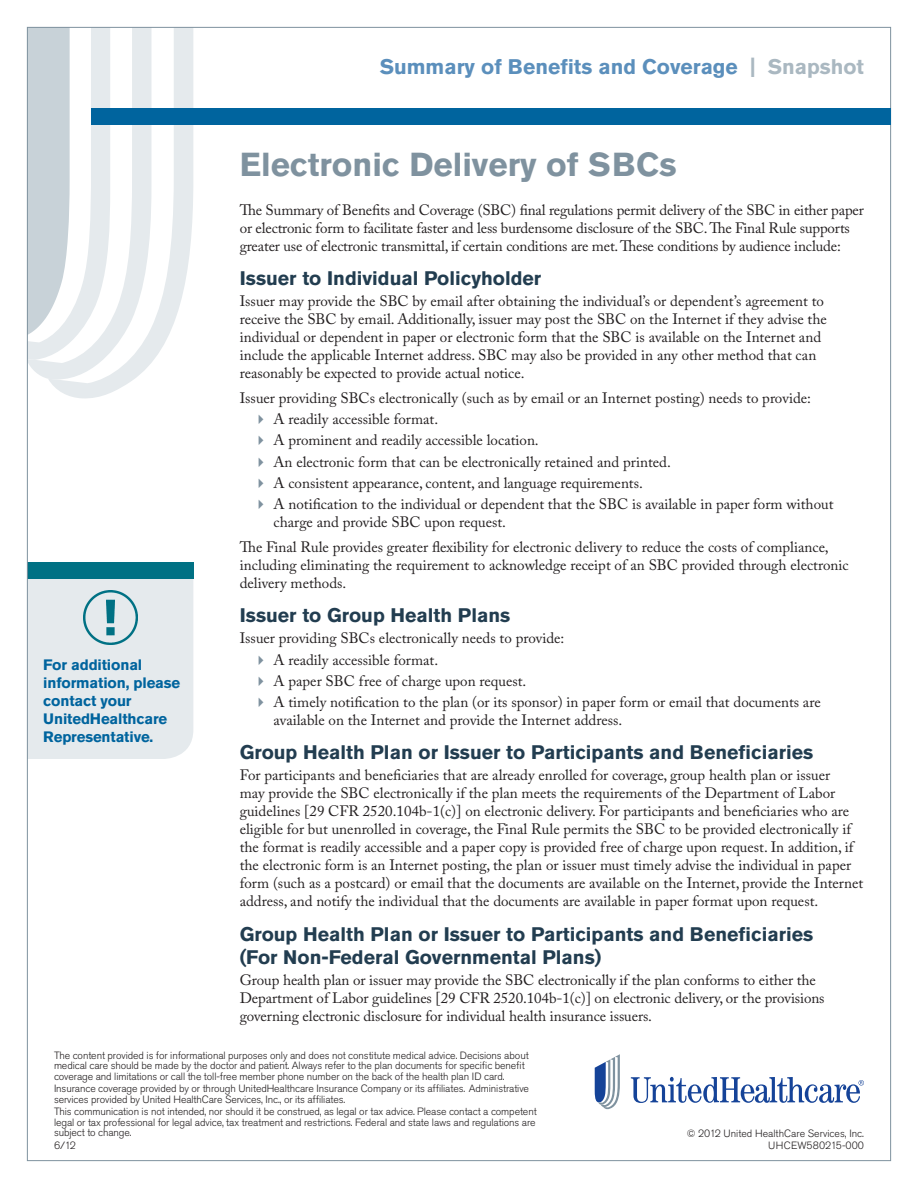
<style>
.page{position:relative;width:918px;height:1188px;background:#fff}
.page>*{position:absolute;margin:0;border:0;box-sizing:border-box;transform-origin:0 0}
.t1{font:700 33px "Akzidenz Grotesk Std";color:#7f929f}
.t2{font:700 21px "Akzidenz Grotesk Std";color:#5b8fbc}
.t3{font:700 19.5px/23.4px "Akzidenz Grotesk Std";color:#223d50}
.t4{font:15px/18px "Adobe Caslon Pro";color:#231f20}
.t5{font:700 15px/18px "Akzidenz Grotesk Std";letter-spacing:-.01em;color:#00649e}
.t6{font:300 10.5px/10.5px "Akzidenz Grotesk Std";letter-spacing:-.01em;color:#231f20}
.s1{color:#aab8c1}
</style>
<div class="page">
<svg style="left:631px;top:1077px;width:233px;height:26px"></svg>
<svg style="left:595px;top:1054px;width:25px;height:55px"></svg>
<div style="left:29px;top:578px;width:164px;height:181px;background:#e5eaed"></div>
<div style="left:27px;top:562px;width:166px;height:16px;background:#007184"></div>
<img style="left:83px;top:590px;width:54px;height:54px">
<svg style="left:48px;top:29px;width:145px;height:370px"></svg>
<svg style="left:29px;top:29px;width:81px;height:331px"></svg>
<div style="left:91px;top:108px;width:800px;height:16px;background:#00649e"></div>
<h2 class="t2" style="left:380px;top:55px;width:486px">Summary of Benefits and Coverage <span class="s1">| Snapshot</span></h2>
<p class="t5" style="left:43px;top:656px;width:138px">For additional information, please contact your<br>UnitedHealthcare<br>Representative.</p>
<h1 class="t1" style="left:240px;top:146px;width:438px">Electronic Delivery of SBCs</h1>
<p class="t4" style="left:240px;top:201px;width:626px">The Summary of Benefits and Coverage (SBC) final regulations permit delivery of the SBC in either paper or electronic form to facilitate faster and less burdensome disclosure of the SBC. The Final Rule supports greater use of electronic transmittal, if certain conditions are met. These conditions by audience include:</p>
<h3 class="t3" style="left:240px;top:266px;width:303px">Issuer to Individual Policyholder</h3>
<p class="t4" style="left:240px;top:292px;width:589px">Issuer may provide the SBC by email after obtaining the individual’s or dependent’s agreement to receive the SBC by email. Additionally, issuer may post the SBC on the Internet if they advise the individual or dependent in paper or electronic form that the SBC is available on the Internet and include the applicable Internet address. SBC may also be provided in any other method that can reasonably be expected to provide actual notice.</p>
<p class="t4" style="left:274px;top:387px;width:562px;line-height:21.3px;text-indent:-34px">Issuer providing SBCs electronically (such as by email or an Internet posting) needs to provide:<br>A readily accessible format.<br>A prominent and readily accessible location.<br>An electronic form that can be electronically retained and printed.<br>A consistent appearance, content, and language requirements.<br>A notification to the individual or dependent that the SBC is available in paper form without</p>
<p class="t4" style="left:240px;top:510px;width:590px;line-height:24.8px;text-indent:34px">charge and provide SBC upon request.<br>The Final Rule provides greater flexibility for electronic delivery to reduce the costs of compliance,</p>
<p class="t4" style="left:240px;top:556px;width:610px">including eliminating the requirement to acknowledge receipt of an SBC provided through electronic delivery methods.</p>
<h3 class="t3" style="left:240px;top:604px;width:272px">Issuer to Group Health Plans</h3>
<p class="t4" style="left:274px;top:628px;width:549px;line-height:21.3px;text-indent:-34px">Issuer providing SBCs electronically needs to provide:<br>A readily accessible format.<br>A paper SBC free of charge upon request.<br>A timely notification to the plan (or its sponsor) in paper form or email that documents are</p>
<p class="t4" style="left:274px;top:711px;width:350px">available on the Internet and provide the Internet address.</p>
<h3 class="t3" style="left:240px;top:741px;width:575px">Group Health Plan or Issuer to Participants and Beneficiaries</h3>
<p class="t4" style="left:240px;top:766px;width:625px">For participants and beneficiaries that are already enrolled for coverage, group health plan or issuer<br>may provide the SBC electronically if the plan meets the requirements of the Department of Labor guidelines [29 CFR 2520.104b-1(c)] on electronic delivery. For participants and beneficiaries who are eligible for but unenrolled in coverage, the Final Rule permits the SBC to be provided electronically if the format is readily accessible and a paper copy is provided free of charge upon request. In addition, if the electronic form is an Internet posting, the plan or issuer must timely advise the individual in paper form (such as a postcard) or email that the documents are available on the Internet, provide the Internet address, and notify the individual that the documents are available in paper format upon request.</p>
<h3 class="t3" style="left:240px;top:922px;width:575px">Group Health Plan or Issuer to Participants and Beneficiaries (For Non-Federal Governmental Plans)</h3>
<p class="t4" style="left:240px;top:971px;width:586px">Group health plan or issuer may provide the SBC electronically if the plan conforms to either the<br>Department of Labor guidelines [29 CFR 2520.104b-1(c)] on electronic delivery, or the provisions governing electronic disclosure for individual health insurance issuers.</p>
<p class="t6" style="left:54px;top:1050px;width:476px">The content provided is for informational purposes only and does not constitute medical advice. Decisions about medical care should be made by the doctor and patient. Always refer to the plan documents for specific benefit coverage and limitations or call the toll-free member phone number on the back of the health plan ID card.</p>
<p class="t6" style="left:54px;top:1084px;width:477px">Insurance coverage provided by or through UnitedHealthcare Insurance Company or its affiliates. Administrative services provided by United HealthCare Services, Inc., or its affiliates.</p>
<p class="t6" style="left:54px;top:1107px;width:484px;text-align:justify">This communication is not intended, nor should it be construed, as legal or tax advice. Please contact a competent legal or tax professional for legal advice, tax treatment and restrictions. Federal and state laws and regulations are subject to change.</p>
<p class="t6" style="left:54px;top:1140px;width:23px">6/12</p>
<p class="t6" style="left:687px;top:1128px;width:179px;line-height:12px;text-align:right">© 2012 United HealthCare Services, Inc.<br>UHCEW580215-000</p>
</div>
